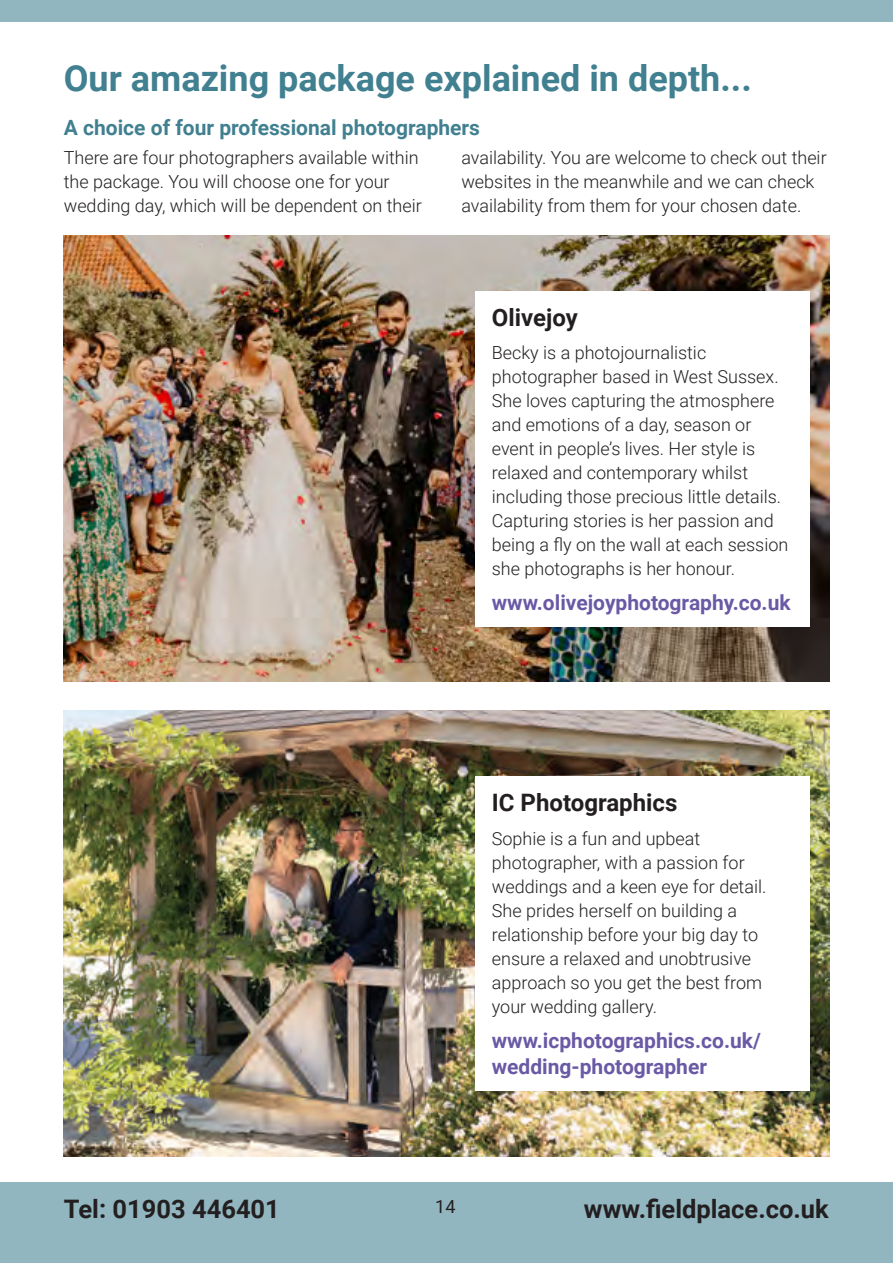
<style>
.page{position:relative;width:893px;height:1263px;background:#fff}
.page>*{position:absolute;margin:0;border:0;box-sizing:border-box;transform-origin:0 0}
.t1{font:700 36px "Roboto";color:#418090}
.Tickets_and_rule{font:700 25.5px "Roboto";color:#231f20}
.t2{font:700 24px "Roboto";color:#231f20}
.t3{font:700 21px/25.5px "Roboto";color:#6a59a5}
.t4{font:700 21px "Roboto";color:#418090}
.t5{font:300 18px/24px "Roboto";color:#231f20}
.t6{font:18px "Roboto";color:#231f20}
</style>
<div class="page">
<div style="left:0;top:1182px;width:893px;height:81px;background:#92b6c0"></div>
<div style="left:0;top:0;width:893px;height:21px;background:#92b6c0"></div>
<img style="left:64px;top:235px;width:765px;height:447px">
<img style="left:64px;top:710px;width:765px;height:447px">
<div style="left:475px;top:291px;width:334px;height:335px;background:#fff"></div>
<div style="left:475px;top:776px;width:334px;height:315px;background:#fff"></div>
<p class="t1" style="left:64px;top:53px;width:689px">Our amazing package explained in depth...</p>
<p class="t4" style="left:64px;top:113px;width:418px">A choice of four professional photographers</p>
<p class="t5" style="left:64px;top:145px;width:360px">There are four photographers available within the package. You will choose one for your wedding day, which will be dependent on their</p>
<p class="t5" style="left:461px;top:145px;width:367px">availability. You are welcome to check out their websites in the meanwhile and we can check availability from them for your chosen date.</p>
<p class="t2" style="left:492px;top:300px;width:87px">Olivejoy</p>
<p class="t5" style="left:492px;top:340px;width:298px">Becky is a photojournalistic photographer based in West Sussex.<br>She loves capturing the atmosphere and emotions of a day, season or event in people’s lives. Her style is relaxed and contemporary whilst including those precious little details.<br>Capturing stories is her passion and being a fly on the wall at each session she photographs is her honour.</p>
<p class="t3" style="left:492px;top:588px;width:300px">www.olivejoyphotography.co.uk</p>
<p class="t2" style="left:492px;top:786px;width:187px">IC Photographics</p>
<p class="t5" style="left:492px;top:826px;width:276px">Sophie is a fun and upbeat photographer, with a passion for weddings and a keen eye for detail.<br>She prides herself on building a relationship before your big day to ensure a relaxed and unobtrusive approach so you get the best from your wedding gallery.</p>
<p class="t3" style="left:492px;top:1027px;width:271px">www.icphotographics.co.uk/ wedding-photographer</p>
<p class="Tickets_and_rule" style="left:64px;top:1191px;width:218px">Tel: 01903 446401</p>
<p class="t6" style="left:435px;top:1194px;width:22px">14</p>
<p class="Tickets_and_rule" style="left:584px;top:1191px;width:246px">www.fieldplace.co.uk</p>
</div>
